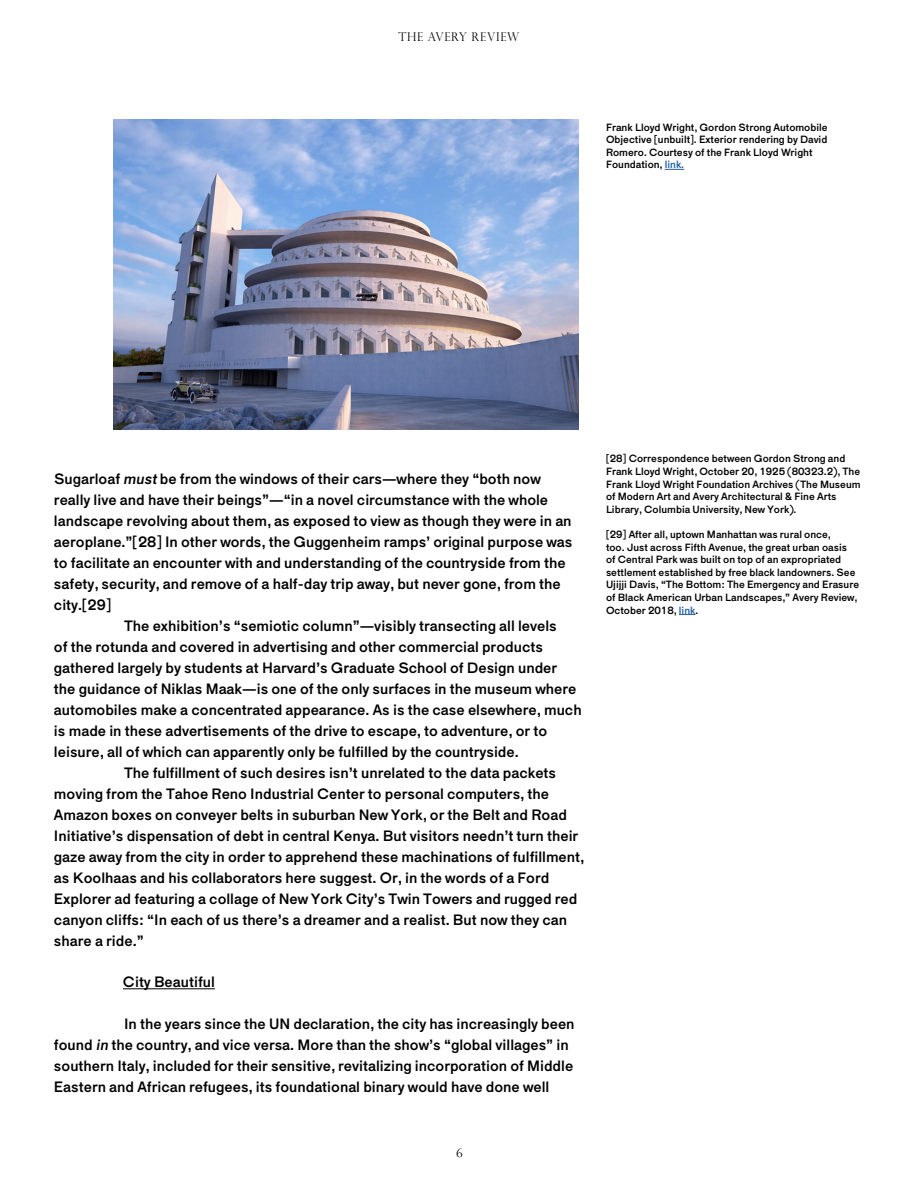
<style>
.page{position:relative;width:918px;height:1188px;background:#fff}
.page>*{position:absolute;margin:0;border:0;box-sizing:border-box;transform-origin:0 0}
.t1{font:15px/21px "Maria Pro";color:#000}
.t2{font:300 12px "Perpetua Titling MT Std";letter-spacing:.06em;color:#000}
.t3{font:10.5px/12.6px "Maria Pro";color:#000}
.s1{color:#215e9e}
.s2{font-style:italic}
</style>
<div class="page">
<hr style="left:123px;top:988px;width:92px;height:1px;background:#000">
<svg style="left:665px;top:169px;width:19px;height:1px"></svg>
<svg style="left:679px;top:614px;width:16px;height:1px"></svg>
<img style="left:113px;top:120px;width:465px;height:310px">
<p class="t2" style="left:399px;top:30px;width:122px">THE AVERY REVIEW</p>
<p class="t3" style="left:606px;top:121px;width:223px">Frank Lloyd Wright, Gordon Strong Automobile Objective [unbuilt]. Exterior rendering by David Romero. Courtesy of the Frank Lloyd Wright Foundation, <span class="s1">link.</span></p>
<p class="t1" style="left:54px;top:469px;width:488px">Sugarloaf <span class="s2">must</span>be from the windows of their cars—where they “both now</p>
<p class="t1" style="left:54px;top:490px;width:496px">really live and have their beings”—“in a novel circumstance with the whole</p>
<p class="t1" style="left:54px;top:511px;width:519px">landscape revolving about them, as exposed to view as though they were in an</p>
<p class="t1" style="left:54px;top:532px;width:520px">aeroplane.”[28] In other words, the Guggenheim ramps’ original purpose was</p>
<p class="t1" style="left:54px;top:553px;width:513px">to facilitate an encounter with and understanding of the countryside from the</p>
<p class="t1" style="left:54px;top:574px;width:508px">safety, security, and remove of a half-day trip away, but never gone, from the</p>
<p class="t1" style="left:54px;top:595px;width:59px">city.[29]</p>
<p class="t1" style="left:124px;top:616px;width:434px">The exhibition’s “semiotic column”—visibly transecting all levels</p>
<p class="t1" style="left:54px;top:637px;width:490px">of the rotunda and covered in advertising and other commercial products</p>
<p class="t1" style="left:54px;top:658px;width:505px">gathered largely by students at Harvard’s Graduate School of Design under</p>
<p class="t1" style="left:54px;top:679px;width:524px">the guidance of Niklas Maak—is one of the only surfaces in the museum where</p>
<p class="t1" style="left:54px;top:700px;width:529px">automobiles make a concentrated appearance. As is the case elsewhere, much</p>
<p class="t1" style="left:54px;top:721px;width:495px">is made in these advertisements of the drive to escape, to adventure, or to</p>
<p class="t1" style="left:54px;top:742px;width:466px">leisure, all of which can apparently only be fulfilled by the countryside.</p>
<p class="t1" style="left:124px;top:763px;width:434px">The fulfillment of such desires isn’t unrelated to the data packets</p>
<p class="t1" style="left:54px;top:784px;width:497px">moving from the Tahoe Reno Industrial Center to personal computers, the</p>
<p class="t1" style="left:54px;top:805px;width:514px">Amazon boxes on conveyer belts in suburban New York, or the Belt and Road</p>
<p class="t1" style="left:54px;top:826px;width:526px">Initiative’s dispensation of debt in central Kenya. But visitors needn’t turn their</p>
<p class="t1" style="left:54px;top:847px;width:532px">gaze away from the city in order to apprehend these machinations of fulfillment,</p>
<p class="t1" style="left:54px;top:868px;width:497px">as Koolhaas and his collaborators here suggest. Or, in the words of a Ford</p>
<p class="t1" style="left:54px;top:889px;width:525px">Explorer ad featuring a collage of New York City’s Twin Towers and rugged red</p>
<p class="t1" style="left:54px;top:910px;width:515px">canyon cliffs: “In each of us there’s a dreamer and a realist. But now they can</p>
<p class="t1" style="left:54px;top:931px;width:91px">share a ride.”</p>
<p class="t1" style="left:123px;top:972px;width:93px">City Beautiful</p>
<p class="t1" style="left:54px;top:1014px;width:522px;text-indent:70px">In the years since the UN declaration, the city has increasingly been found <span class="s2">in</span> the country, and vice versa. More than the show’s “global villages” in southern Italy, included for their sensitive, revitalizing incorporation of Middle Eastern and African refugees, its foundational binary would have done well</p>
<p class="t2" style="left:456px;top:1146px;width:8px">6</p>
<p class="t3" style="left:606px;top:452px;width:256px">[28] Correspondence between Gordon Strong and Frank Lloyd Wright, October 20, 1925 (80323.2), The Frank Lloyd Wright Foundation Archives (The Museum of Modern Art and Avery Architectural &amp; Fine Arts Library, Columbia University, New York).</p>
<p class="t3" style="left:606px;top:528px;width:255px">[29] After all, uptown Manhattan was rural once,<br>too. Just across Fifth Avenue, the great urban oasis of Central Park was built on top of an expropriated settlement established by free black landowners. See Ujijji Davis, “The Bottom: The Emergency and Erasure of Black American Urban Landscapes,” Avery Review, October 2018, <span class="s1">link</span>.</p>
</div>
